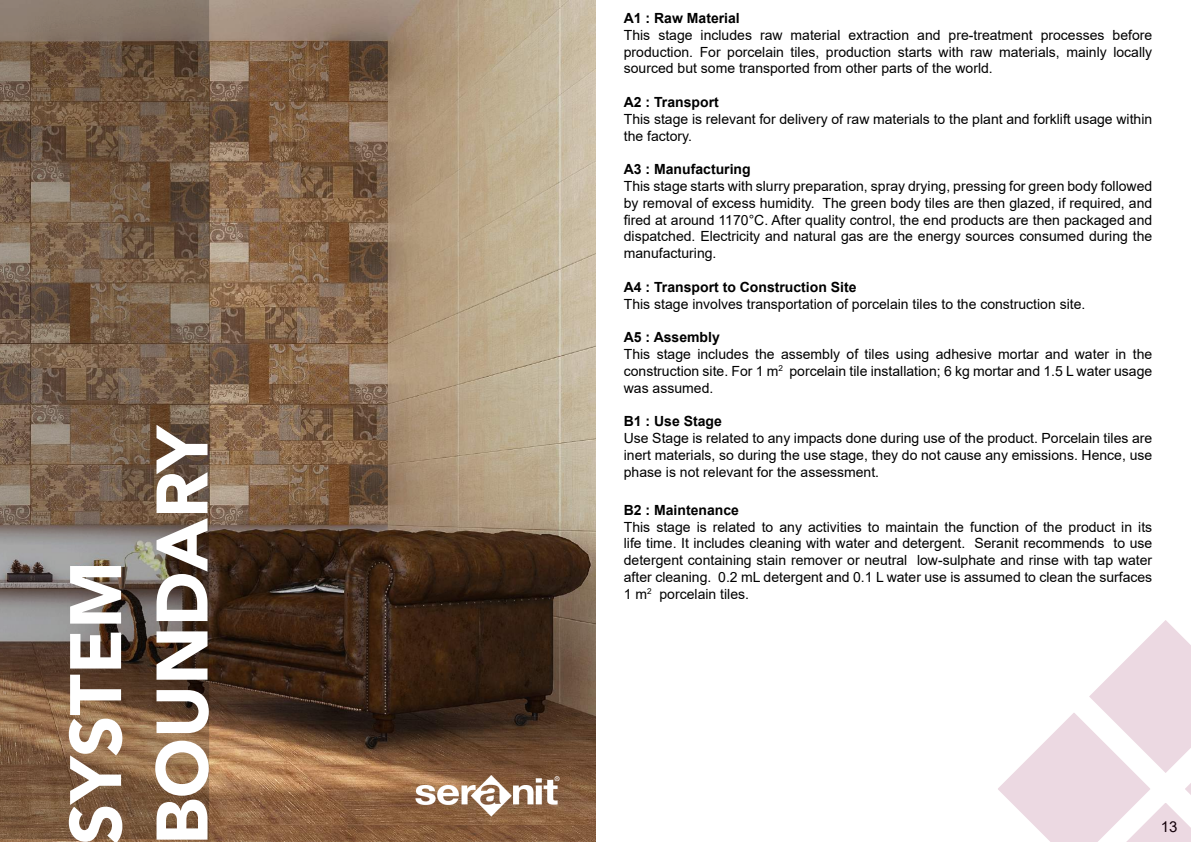
<style>
.page{position:relative;width:1191px;height:842px;background:#fff}
.page>*{position:absolute;margin:0;border:0;box-sizing:border-box;transform-origin:0 0}
.t1{font:900 72px/86.4px "Avenir LT Std";color:#fff}
.t2{font:15px "Arial";color:#000}
.t3{font:14px/16.8px "Arial";color:#000;text-align:justify}
.t4{font:700 14px "Arial";color:#000}
</style>
<div class="page">
<img style="left:0;top:0;width:595px;height:842px">
<svg style="left:0;top:0;width:209px;height:839px;background:#745d4a"></svg>
<img style="left:403px;top:762px;width:165px;height:60px">
<svg style="left:998px;top:620px;width:193px;height:222px"></svg>
<h1 class="t1" style="left:53px;top:845px;width:423px;rotate:-90deg">SYSTEM<br>BOUNDARY</h1>
<p class="t4" style="left:624px;top:8px;width:117px">A1 : Raw Material</p>
<p class="t3" style="left:624px;top:26px;width:530px">This stage includes raw material extraction and pre-treatment processes before production. For porcelain tiles, production starts with raw materials, mainly locally sourced but some transported from other parts of the world.</p>
<p class="t4" style="left:624px;top:92px;width:96px">A2 : Transport</p>
<p class="t3" style="left:624px;top:110px;width:530px">This stage is relevant for delivery of raw materials to the plant and forklift usage within the factory.</p>
<p class="t4" style="left:624px;top:159px;width:128px">A3 : Manufacturing</p>
<p class="t3" style="left:624px;top:178px;width:530px">This stage starts with slurry preparation, spray drying, pressing for green body followed by removal of excess humidity. The green body tiles are then glazed, if required, and fired at around 1170°C. After quality control, the end products are then packaged and dispatched. Electricity and natural gas are the energy sources consumed during the manufacturing.</p>
<p class="t4" style="left:624px;top:277px;width:234px">A4 : Transport to Construction Site</p>
<p class="t3" style="left:624px;top:295px;width:463px">This stage involves transportation of porcelain tiles to the construction site.</p>
<p class="t4" style="left:624px;top:327px;width:97px">A5 : Assembly</p>
<p class="t3" style="left:624px;top:346px;width:530px">This stage includes the assembly of tiles using adhesive mortar and water in the construction site. For 1 m<sup>2</sup> porcelain tile installation; 6 kg mortar and 1.5 L water usage was assumed.</p>
<p class="t4" style="left:624px;top:411px;width:100px">B1 : Use Stage</p>
<p class="t3" style="left:624px;top:430px;width:530px">Use Stage is related to any impacts done during use of the product. Porcelain tiles are inert materials, so during the use stage, they do not cause any emissions. Hence, use phase is not relevant for the assessment.</p>
<p class="t4" style="left:624px;top:500px;width:117px">B2 : Maintenance</p>
<p class="t3" style="left:624px;top:518px;width:530px">This stage is related to any activities to maintain the function of the product in its life time. It includes cleaning with water and detergent. Seranit recommends to use detergent containing stain remover or neutral low-sulphate and rinse with tap water after cleaning. 0.2 mL detergent and 0.1 L water use is assumed to clean the surfaces 1 m<sup>2</sup> porcelain tiles.</p>
<p class="t2" style="left:1160px;top:816px;width:18px">13</p>
</div>
